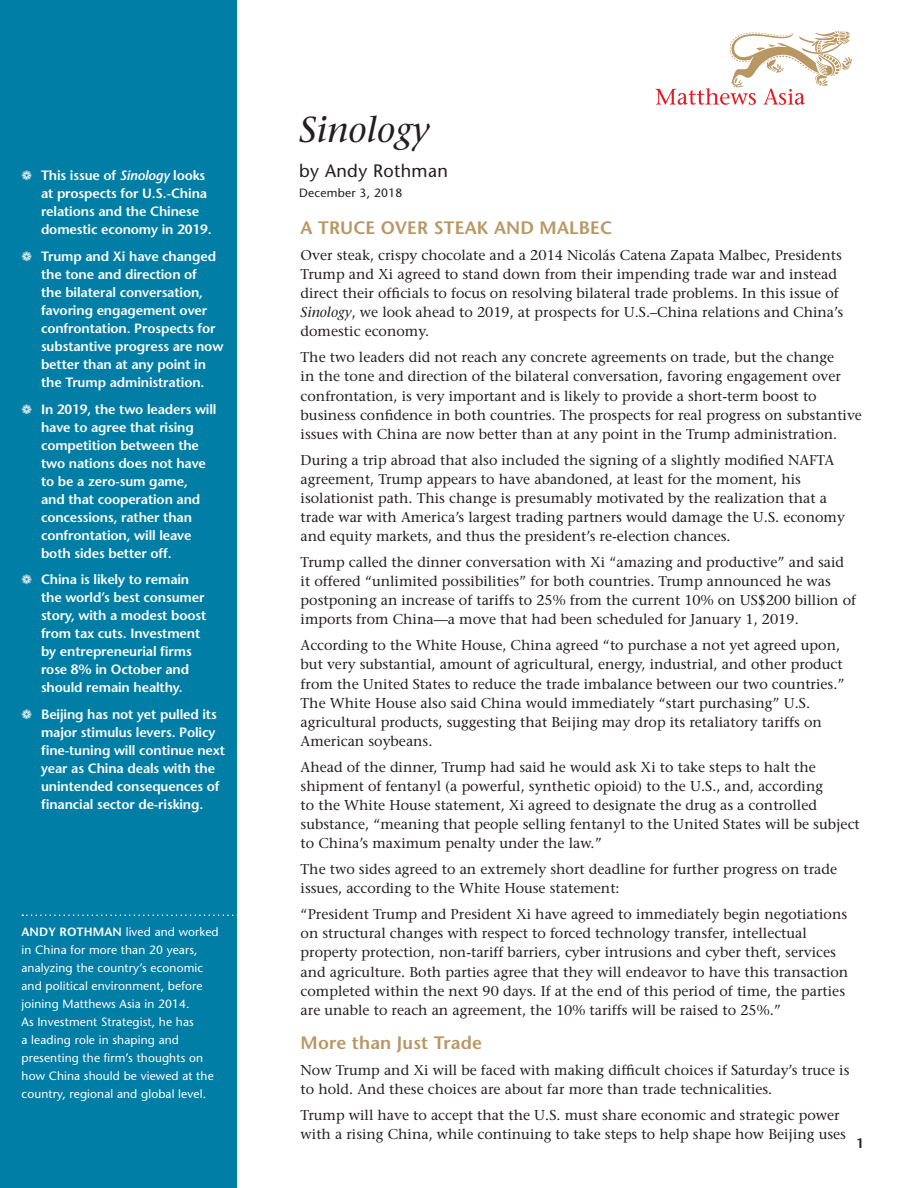
<style>
.page{position:relative;width:918px;height:1188px;background:#fff}
.page>*{position:absolute;margin:0;border:0;box-sizing:border-box;transform-origin:0 0}
._0_Title{font:italic 500 36px "Stone Serif Std";letter-spacing:.005em;color:#231f20}
._3_Body_text{font:600 18px "Stone Sans Std";letter-spacing:.01em;color:#b99764}
.t1{font:500 18px "Stone Sans Std";letter-spacing:.02em;color:#231f20}
._3_Body_text-2{font:500 14.25px/19.2px "Stone Serif Std";color:#231f20}
._4_Sidebar_note{font:600 13.5px/18px "Stone Sans Std";letter-spacing:-.01em;color:#fff}
.t2{font:600 13.5px "Stone Sans Std";color:#231f20}
._4_Sidebar_note-2{font:500 12px/18px "Stone Sans Std";letter-spacing:.01em;color:#fff}
.t3{font:500 12px "Stone Sans Std";letter-spacing:.02em;color:#231f20}
.s1{font-style:italic}
.s2{font-weight:600}
</style>
<div class="page">
<div style="left:0;top:0;width:236px;height:1188px;background:#007ea5"></div>
<svg style="left:22px;top:914px;width:215px;height:2px"></svg>
<svg style="left:656px;top:31px;width:196px;height:74px"></svg>
<p class="_4_Sidebar_note" style="left:41px;top:167px;width:172px">This issue of <span class="s1">Sinology</span> looks at prospects for U.S.-China relations and the Chinese domestic economy in 2019.</p>
<p class="_4_Sidebar_note" style="left:41px;top:247px;width:184px">Trump and Xi have changed the tone and direction of<br>the bilateral conversation, favoring engagement over confrontation. Prospects for substantive progress are now better than at any point in the Trump administration.</p>
<p class="_4_Sidebar_note" style="left:41px;top:400px;width:177px">In 2019, the two leaders will have to agree that rising competition between the two nations does not have to be a zero-sum game,<br>and that cooperation and concessions, rather than confrontation, will leave both sides better off.</p>
<p class="_4_Sidebar_note" style="left:41px;top:571px;width:167px">China is likely to remain the world’s best consumer story, with a modest boost from tax cuts. Investment by entrepreneurial firms rose 8% in October and should remain healthy.</p>
<p class="_4_Sidebar_note" style="left:41px;top:705px;width:186px">Beijing has not yet pulled its major stimulus levers. Policy fine-tuning will continue next year as China deals with the unintended consequences of financial sector de-risking.</p>
<p class="_4_Sidebar_note-2" style="left:22px;top:923px;width:199px"><span class="s2">ANDY ROTHMAN</span> lived and worked in China for more than 20 years, analyzing the country’s economic and political environment, before joining Matthews Asia in 2014.<br>As Investment Strategist, he has<br>a leading role in shaping and presenting the firm’s thoughts on how China should be viewed at the country, regional and global level.</p>
<p class="_0_Title" style="left:299px;top:108px;width:132px">Sinology</p>
<p class="t1" style="left:299px;top:160px;width:150px">by Andy Rothman</p>
<p class="t3" style="left:299px;top:185px;width:105px">December 3, 2018</p>
<p class="_3_Body_text" style="left:301px;top:217px;width:313px">A TRUCE OVER STEAK AND MALBEC</p>
<p class="_3_Body_text-2" style="left:301px;top:245px;width:544px">Over steak, crispy chocolate and a 2014 Nicolás Catena Zapata Malbec, Presidents Trump and Xi agreed to stand down from their impending trade war and instead direct their officials to focus on resolving bilateral trade problems. In this issue of <span class="s1">Sinology</span>, we look ahead to 2019, at prospects for U.S.–China relations and China’s domestic economy.</p>
<p class="_3_Body_text-2" style="left:301px;top:348px;width:563px">The two leaders did not reach any concrete agreements on trade, but the change<br>in the tone and direction of the bilateral conversation, favoring engagement over confrontation, is very important and is likely to provide a short-term boost to business confidence in both countries. The prospects for real progress on substantive issues with China are now better than at any point in the Trump administration.</p>
<p class="_3_Body_text-2" style="left:301px;top:450px;width:546px">During a trip abroad that also included the signing of a slightly modified NAFTA agreement, Trump appears to have abandoned, at least for the moment, his isolationist path. This change is presumably motivated by the realization that a trade war with America’s largest trading partners would damage the U.S. economy and equity markets, and thus the president’s re-election chances.</p>
<p class="_3_Body_text-2" style="left:301px;top:553px;width:557px">Trump called the dinner conversation with Xi “amazing and productive” and said it offered “unlimited possibilities” for both countries. Trump announced he was postponing an increase of tariffs to 25% from the current 10% on US$200 billion of imports from China—a move that had been scheduled for January 1, 2019.</p>
<p class="_3_Body_text-2" style="left:301px;top:636px;width:546px">According to the White House, China agreed “to purchase a not yet agreed upon, but very substantial, amount of agricultural, energy, industrial, and other product from the United States to reduce the trade imbalance between our two countries.” The White House also said China would immediately “start purchasing” U.S. agricultural products, suggesting that Beijing may drop its retaliatory tariffs on American soybeans.</p>
<p class="_3_Body_text-2" style="left:301px;top:757px;width:561px">Ahead of the dinner, Trump had said he would ask Xi to take steps to halt the shipment of fentanyl (a powerful, synthetic opioid) to the U.S., and, according<br>to the White House statement, Xi agreed to designate the drug as a controlled substance, “meaning that people selling fentanyl to the United States will be subject to China’s maximum penalty under the law.”</p>
<p class="_3_Body_text-2" style="left:301px;top:860px;width:538px">The two sides agreed to an extremely short deadline for further progress on trade issues, according to the White House statement:</p>
<p class="_3_Body_text-2" style="left:301px;top:905px;width:549px">“President Trump and President Xi have agreed to immediately begin negotiations on structural changes with respect to forced technology transfer, intellectual property protection, non-tariff barriers, cyber intrusions and cyber theft, services and agriculture. Both parties agree that they will endeavor to have this transaction completed within the next 90 days. If at the end of this period of time, the parties are unable to reach an agreement, the 10% tariffs will be raised to 25%.”</p>
<p class="_3_Body_text" style="left:301px;top:1032px;width:183px">More than Just Trade</p>
<p class="_3_Body_text-2" style="left:301px;top:1061px;width:550px">Now Trump and Xi will be faced with making difficult choices if Saturday’s truce is to hold. And these choices are about far more than trade technicalities.</p>
<p class="_3_Body_text-2" style="left:301px;top:1106px;width:547px">Trump will have to accept that the U.S. must share economic and strategic power with a rising China, while continuing to take steps to help shape how Beijing uses</p>
<p class="t2" style="left:856px;top:1135px;width:9px">1</p>
</div>
